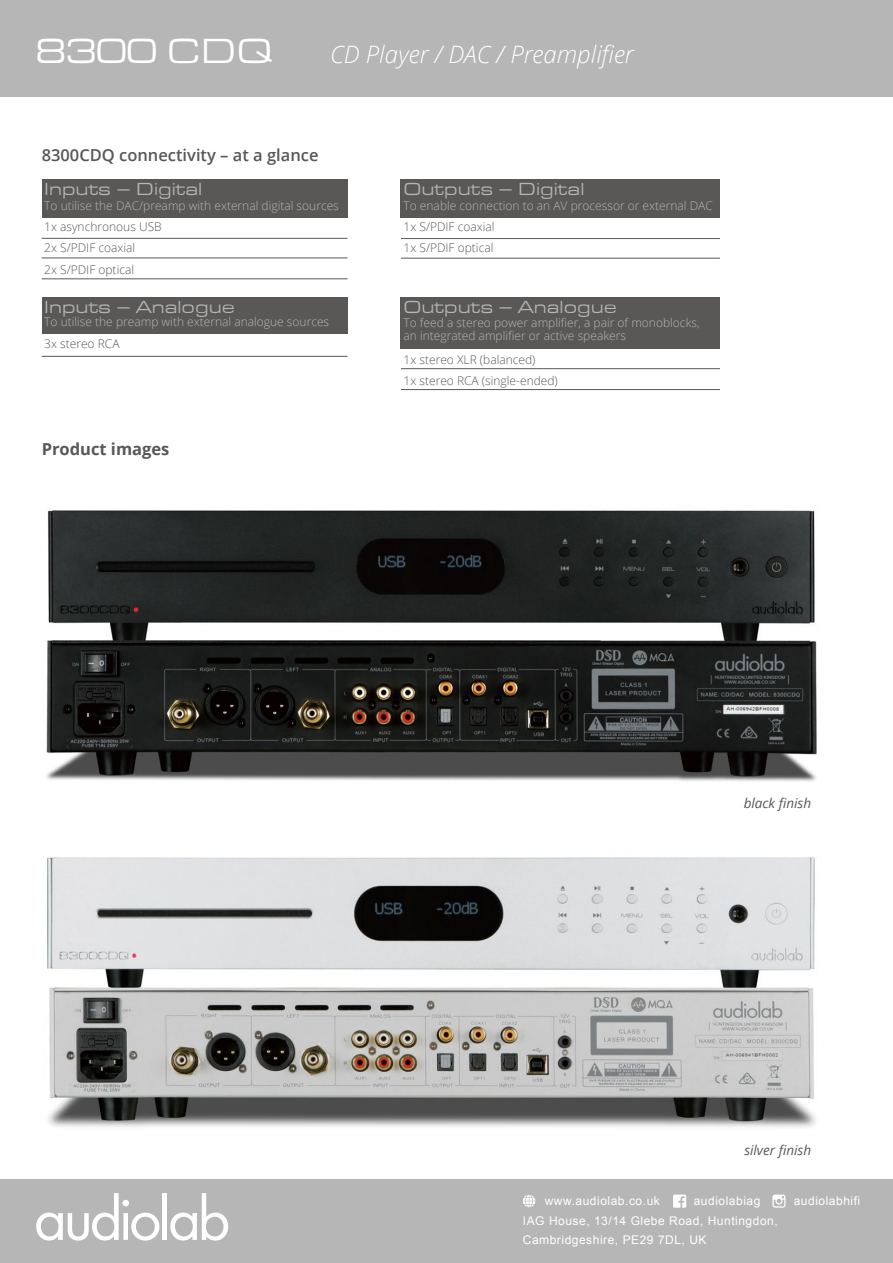
<style>
.page{position:relative;width:893px;height:1263px;background:#fff}
.page>*{position:absolute;margin:0;border:0;box-sizing:border-box;transform-origin:0 0}
.t1{font:36px "Eurostile Extended Roman DTC";color:#fff}
.t2{font:italic 300 24px "Open Sans";color:#fff}
.t3{font:18px "Eurostile Extended Roman DTC";color:#b6b6b6}
.t4{font:600 16.5px "Open Sans";color:#595857}
.t5{font:700 16.5px "Open Sans";color:#595857}
.t6{font:italic 13.5px "Open Sans";color:#595857}
.t7{font:300 12px/12.8px "Open Sans";color:#b6b6b6}
.t8{font:300 12px/21.3px "Open Sans";color:#595857}
.t9{font:12px/18.8px "Arial";letter-spacing:.045em;color:#fff}
</style>
<div class="page">
<img style="left:46px;top:510px;width:771px;height:272px">
<img style="left:47px;top:857px;width:769px;height:270px">
<div style="left:42px;top:297px;width:306px;height:36px;background:#595857"></div>
<div style="left:0;top:0;width:893px;height:96px;background:#b6b6b6"></div>
<div style="left:0;top:1179px;width:893px;height:84px;background:#b6b6b6"></div>
<svg style="left:36px;top:1193px;width:123px;height:47px"></svg>
<hr style="left:163px;top:1193px;width:4px;height:47px;background:#fff">
<svg style="left:170px;top:1193px;width:58px;height:47px"></svg>
<svg style="left:772px;top:1194px;width:13px;height:13px"></svg>
<svg style="left:523px;top:1195px;width:12px;height:12px"></svg>
<svg style="left:673px;top:1194px;width:13px;height:14px"></svg>
<div style="left:42px;top:179px;width:306px;height:38px;background:#595857"></div>
<hr style="left:42px;top:238px;width:306px;height:1px;background:#595857">
<hr style="left:42px;top:258px;width:306px;height:1px;background:#595857">
<hr style="left:42px;top:279px;width:306px;height:1px;background:#595857">
<hr style="left:42px;top:356px;width:306px;height:1px;background:#595857">
<div style="left:401px;top:179px;width:319px;height:38px;background:#595857"></div>
<hr style="left:401px;top:238px;width:319px;height:1px;background:#595857">
<hr style="left:401px;top:258px;width:319px;height:1px;background:#595857">
<div style="left:401px;top:297px;width:319px;height:52px;background:#595857"></div>
<hr style="left:401px;top:368px;width:319px;height:1px;background:#595857">
<hr style="left:401px;top:389px;width:319px;height:1px;background:#595857">
<h1 class="t1" style="left:36px;top:32px;width:238px">8300 CDQ</h1>
<h2 class="t2" style="left:330px;top:38px;width:305px">CD Player / DAC / Preamplifier</h2>
<h3 class="t4" style="left:42px;top:143px;width:278px">8300CDQ connectivity – at a glance</h3>
<h3 class="t3" style="left:44px;top:180px;width:160px">Inputs – Digital</h3>
<p class="t8" style="left:44px;top:216px;width:119px">1x asynchronous USB<br>2x S/PDIF coaxial<br>2x S/PDIF optical</p>
<h3 class="t3" style="left:44px;top:298px;width:192px">Inputs – Analogue</h3>
<p class="t8" style="left:44px;top:332px;width:77px">3x stereo RCA</p>
<p class="t7" style="left:44px;top:199px;width:296px">To utilise the DAC/preamp with external digital sources</p>
<p class="t7" style="left:44px;top:315px;width:286px">To utilise the preamp with external analogue sources</p>
<h3 class="t5" style="left:42px;top:438px;width:129px">Product images</h3>
<h3 class="t3" style="left:403px;top:180px;width:182px">Outputs – Digital</h3>
<p class="t8" style="left:403px;top:216px;width:93px">1x S/PDIF coaxial<br>1x S/PDIF optical</p>
<p class="t7" style="left:403px;top:199px;width:311px">To enable connection to an AV processor or external DAC</p>
<h3 class="t3" style="left:403px;top:298px;width:215px">Outputs – Analogue</h3>
<p class="t8" style="left:403px;top:348px;width:156px">1x stereo XLR (balanced)<br>1x stereo RCA (single-ended)</p>
<p class="t7" style="left:403px;top:316px;width:298px">To feed a stereo power amplifier, a pair of monoblocks, an integrated amplifier or active speakers</p>
<p class="t6" style="left:744px;top:793px;width:69px">black finish</p>
<p class="t6" style="left:744px;top:1141px;width:68px">silver finish</p>
<p class="t9" style="left:545px;top:1191px;width:117px">www.audiolab.co.uk</p>
<p class="t9" style="left:694px;top:1191px;width:68px">audiolabiag</p>
<p class="t9" style="left:794px;top:1191px;width:68px">audiolabhifi</p>
<p class="t9" style="left:523px;top:1212px;width:256px">IAG House, 13/14 Glebe Road, Huntingdon,<br>Cambridgeshire, PE29 7DL, UK</p>
</div>
